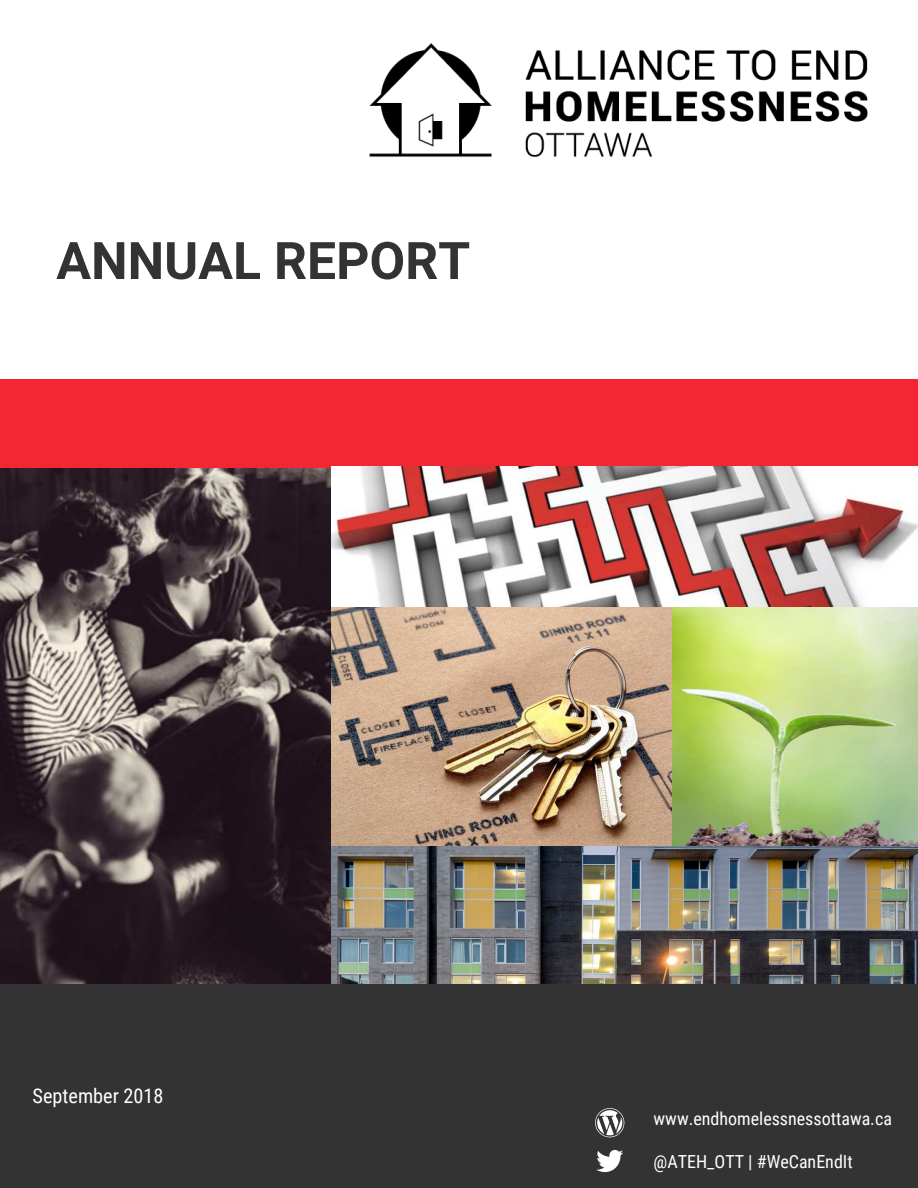
<style>
.page{position:relative;width:918px;height:1188px;background:#fff}
.page>*{position:absolute;margin:0;border:0;box-sizing:border-box;transform-origin:0 0}
.t1{font:700 51.75px "Roboto";color:#333}
.t2{font:20.25px "Roboto Condensed";color:#fff}
.t3{font:18px "Roboto Condensed";color:#fff}
</style>
<div class="page">
<img style="left:672px;top:607px;width:246px;height:239px">
<img style="left:331px;top:607px;width:341px;height:239px">
<img style="left:331px;top:846px;width:587px;height:138px">
<img style="left:0;top:468px;width:331px;height:516px">
<div style="left:0;top:984px;width:918px;height:204px;background:#333"></div>
<div style="left:0;top:379px;width:918px;height:89px;background:#f52633"></div>
<img style="left:369px;top:43px;width:499px;height:114px">
<svg style="left:596px;top:1150px;width:27px;height:22px"></svg>
<svg style="left:595px;top:1108px;width:29px;height:29px"></svg>
<img style="left:332px;top:467px;width:586px;height:140px">
<h1 class="t1" style="left:56px;top:224px;width:415px">ANNUAL REPORT</h1>
<p class="t2" style="left:33px;top:1081px;width:132px">September 2018</p>
<p class="t3" style="left:654px;top:1106px;width:240px">www.endhomelessnessottawa.ca</p>
<p class="t3" style="left:654px;top:1149px;width:201px">@ATEH_OTT | #WeCanEndIt</p>
</div>
